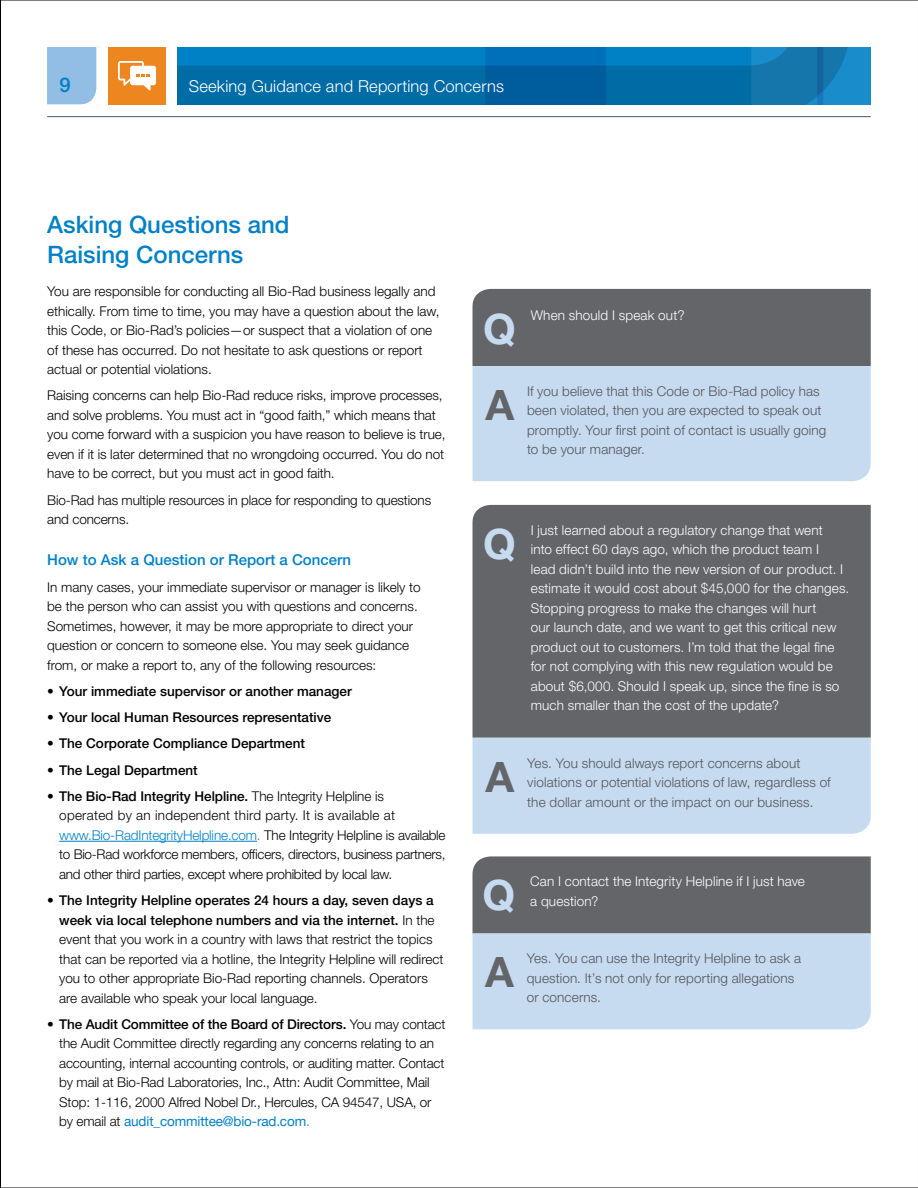
<style>
.page{position:relative;width:918px;height:1188px;background:#fff}
.page>*{position:absolute;margin:0;border:0;box-sizing:border-box;transform-origin:0 0}
.t1{font:700 42px "Helvetica Neue LT Std";color:#646569}
.t2{font:700 42px "Helvetica Neue LT Std";color:#c6daf0}
.t3{font:500 24px/30px "Helvetica Neue LT Std";color:#0081c6}
.t4{font:500 20.25px "Helvetica Neue LT Std";color:#0081c6}
.t5{font:300 16.5px "Helvetica Neue LT Std";letter-spacing:.01em;color:#fff}
.t6{font:500 15px "Helvetica Neue LT Std";color:#0081c6}
.t7{font:300 13.5px/19.5px "Helvetica Neue LT Std";letter-spacing:-.005em;color:#000}
.t8{font:300 13.5px/19.5px "Helvetica Neue LT Std";letter-spacing:.01em;color:#fff}
.t9{font:300 13.5px/19.5px "Helvetica Neue LT Std";letter-spacing:.01em;color:#55565a}
.t10{font:500 13.5px "Helvetica Neue LT Std";color:#000}
.t11{font:13.5px "Helvetica Neue";letter-spacing:-.01em;color:#0081c6}
.s1{font-weight:300}
.s2{font-weight:500}
.s3{color:#0081c6}
.s4{color:#6b6b6e}
.s5{font-family:"Helvetica Neue LT Std";font-weight:300;color:#000}
.s6{font-family:"Helvetica Neue LT Std";font-weight:300;color:#58595b}
</style>
<div class="page">
<svg style="left:178px;top:47px;width:693px;height:57px;background:#0371af"></svg>
<div style="left:108px;top:47px;width:58px;height:57px;background:#ed861e"></div>
<svg style="left:118px;top:61px;width:38px;height:29px"></svg>
<div style="left:35px;top:105px;width:850px;height:13px;background:#0081c6;opacity:.25"></div>
<div style="left:47px;top:47px;width:49px;height:57px;background:#92bde4"></div>
<hr style="left:59px;top:841px;width:198px;height:1px;background:#0081c6">
<div style="left:472px;top:289px;width:399px;height:77px;background:#646569"></div>
<div style="left:472px;top:505px;width:399px;height:233px;background:#646569"></div>
<div style="left:472px;top:366px;width:399px;height:115px;background:#c6daf0"></div>
<div style="left:472px;top:738px;width:399px;height:96px;background:#c6daf0"></div>
<svg style="left:472px;top:856px;width:399px;height:173px;background:#9ba6b4"></svg>
<h3 class="t4" style="left:60px;top:71px;width:24px">95 3</h3>
<p class="t5" style="left:189px;top:76px;width:316px">Seeking Guidance and Reporting Concerns</p>
<h2 class="t3" style="left:47px;top:209px;width:244px">Asking Questions and<br>Raising Concerns</h2>
<p class="t7" style="left:47px;top:281px;width:394px">You are responsible for conducting all Bio-Rad business legally and ethically. From time to time, you may have a question about the law, this Code, or Bio-Rad’s policies—or suspect that a violation of one of these has occurred. Do not hesitate to ask questions or report actual or potential violations.</p>
<p class="t7" style="left:47px;top:386px;width:400px">Raising concerns can help Bio-Rad reduce risks, improve processes, and solve problems. You must act in “good faith,” which means that you come forward with a suspicion you have reason to believe is true, even if it is later determined that no wrongdoing occurred. You do not have to be correct, but you must act in good faith.</p>
<p class="t7" style="left:47px;top:490px;width:385px">Bio-Rad has multiple resources in place for responding to questions and concerns.</p>
<p class="t6" style="left:47px;top:551px;width:306px">How to Ask a Question or Report a Concern</p>
<p class="t7" style="left:47px;top:577px;width:375px">In many cases, your immediate supervisor or manager is likely to be the person who can assist you with questions and concerns.<br>Sometimes, however, it may be more appropriate to direct your question or concern to someone else. You may seek guidance from, or make a report to, any of the following resources:</p>
<p class="t10" style="left:47px;top:683px;width:306px"><span class="s1">•</span> Your immediate supervisor or another manager</p>
<p class="t10" style="left:47px;top:709px;width:286px"><span class="s1">•</span> Your local Human Resources representative</p>
<p class="t10" style="left:47px;top:735px;width:259px"><span class="s1">•</span> The Corporate Compliance Department</p>
<p class="t10" style="left:47px;top:762px;width:152px"><span class="s1">•</span> The Legal Department</p>
<p class="t7" style="left:59px;top:786px;width:388px;text-indent:-12px">• <span class="s2">The Bio-Rad Integrity Helpline.</span> The Integrity Helpline is<br>operated by an independent third party. It is available at <span class="s3">www.Bio-RadIntegrityHelpline.com</span><span class="s4">.</span> The Integrity Helpline is available to Bio-Rad workforce members, officers, directors, business partners, and other third parties, except where prohibited by local law.</p>
<p class="t7" style="left:59px;top:890px;width:386px;text-indent:-12px">• <span class="s2">The Integrity Helpline operates 24 hours a day, seven days a week via local telephone numbers and via the internet.</span> In the event that you work in a country with laws that restrict the topics that can be reported via a hotline, the Integrity Helpline will redirect you to other appropriate Bio-Rad reporting channels. Operators are available who speak your local language.</p>
<p class="t7" style="left:59px;top:1014px;width:388px;text-indent:-12px">• <span class="s2">The Audit Committee of the Board of Directors.</span> You may contact the Audit Committee directly regarding any concerns relating to an accounting, internal accounting controls, or auditing matter. Contact by mail at Bio-Rad Laboratories, Inc., Attn: Audit Committee, Mail Stop: 1-116, 2000 Alfred Nobel Dr., Hercules, CA 94547, USA, or</p>
<p class="t11" style="left:59px;top:1112px;width:252px"><span class="s5">by email at</span> audit_committee@bio-rad.com<span class="s6">.</span></p>
<h1 class="t2" style="left:483px;top:303px;width:34px">Q</h1>
<p class="t8" style="left:531px;top:305px;width:155px">When should I speak out?</p>
<h1 class="t1" style="left:486px;top:379px;width:30px">A</h1>
<p class="t9" style="left:527px;top:381px;width:301px">If you believe that this Code or Bio-Rad policy has been violated, then you are expected to speak out promptly. Your first point of contact is usually going to be your manager.</p>
<h1 class="t2" style="left:483px;top:518px;width:34px">Q</h1>
<p class="t8" style="left:531px;top:520px;width:320px">I just learned about a regulatory change that went<br>into effect 60 days ago, which the product team I<br>lead didn’t build into the new version of our product. I estimate it would cost about $45,000 for the changes.<br>Stopping progress to make the changes will hurt<br>our launch date, and we want to get this critical new product out to customers. I’m told that the legal fine for not complying with this new regulation would be about $6,000. Should I speak up, since the fine is so much smaller than the cost of the update?</p>
<p class="t8" style="left:527px;top:522px;width:155px">When should I speak out?</p>
<h1 class="t1" style="left:486px;top:751px;width:30px">A</h1>
<p class="t9" style="left:527px;top:753px;width:305px">Yes. You should always report concerns about violations or potential violations of law, regardless of the dollar amount or the impact on our business.</p>
<h1 class="t2" style="left:483px;top:870px;width:34px">Q</h1>
<p class="t8" style="left:526px;top:869px;width:155px">When should I speak out?</p>
<p class="t8" style="left:530px;top:872px;width:276px">Can I contact the Integrity Helpline if I just have a question?</p>
<h1 class="t1" style="left:485px;top:946px;width:30px">A</h1>
<p class="t9" style="left:527px;top:948px;width:276px">Yes. You can use the Integrity Helpline to ask a question. It’s not only for reporting allegations or concerns.</p>
</div>
